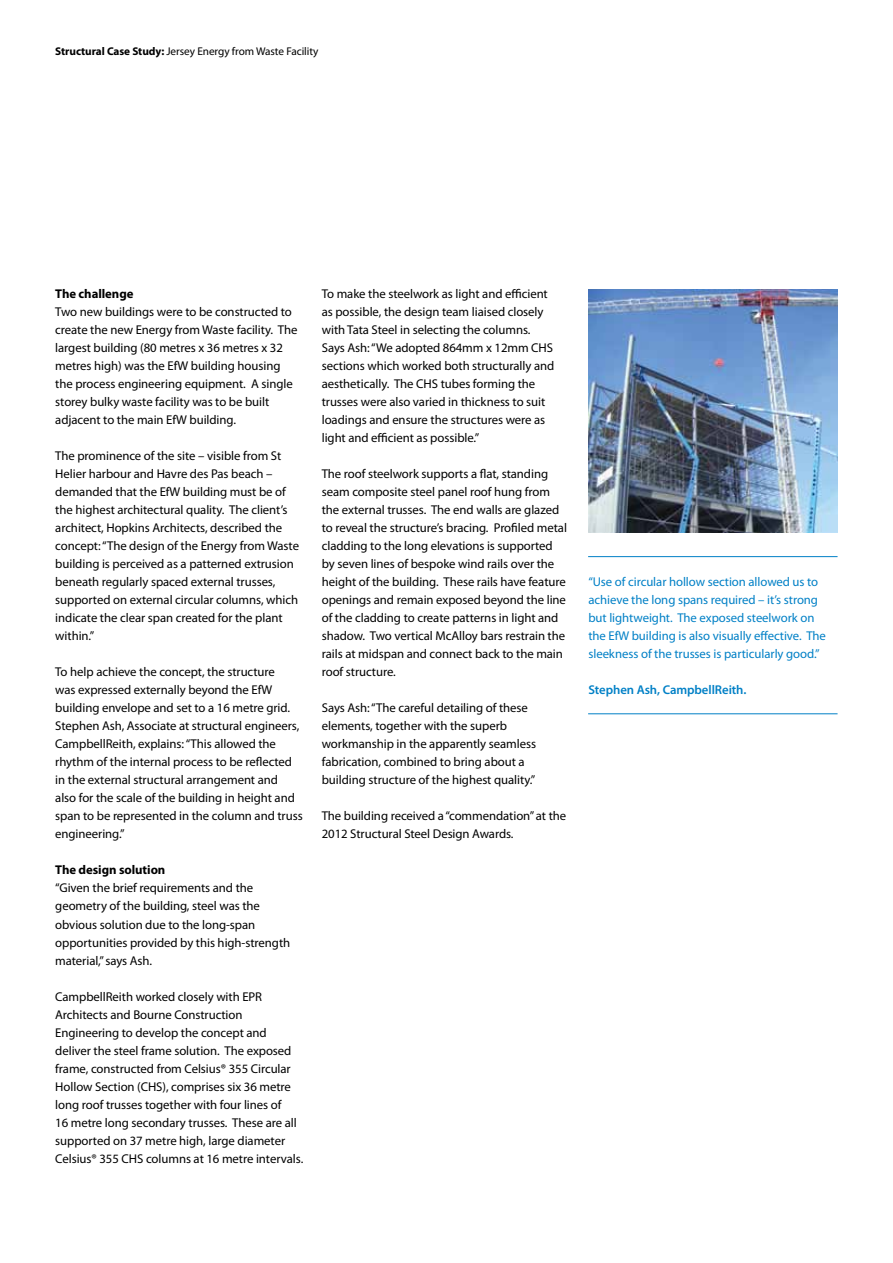
<style>
.page{position:relative;width:893px;height:1263px;background:#fff}
.page>*{position:absolute;margin:0;border:0;box-sizing:border-box;transform-origin:0 0}
.t1{font:12.75px/18px "Myriad Pro";letter-spacing:-.005em;color:#000}
.t2{font:12.75px/18px "Myriad Pro";letter-spacing:-.005em;color:#0080c6}
.t3{font:700 12.75px "Myriad Pro";letter-spacing:-.005em;color:#000}
.t4{font:600 12.75px "Myriad Pro";letter-spacing:-.005em;color:#0080c6}
.t5{font:11.25px "Myriad Pro";letter-spacing:-.005em;color:#000}
.s1{font-weight:700}
</style>
<div class="page">
<img style="left:588px;top:289px;width:250px;height:243px">
<hr style="left:588px;top:556px;width:249px;height:1px;background:#0080c6">
<hr style="left:588px;top:713px;width:249px;height:1px;background:#0080c6">
<p class="t5" style="left:55px;top:45px;width:265px"><span class="s1">Structural Case Study:</span> Jersey Energy from Waste Facility</p>
<p class="t3" style="left:55px;top:286px;width:80px">The challenge</p>
<p class="t1" style="left:55px;top:303px;width:244px">Two new buildings were to be constructed to create the new Energy from Waste facility. The largest building (80 metres x 36 metres x 32 metres high) was the EfW building housing the process engineering equipment. A single storey bulky waste facility was to be built adjacent to the main EfW building.</p>
<p class="t1" style="left:55px;top:447px;width:245px">The prominence of the site – visible from St Helier harbour and Havre des Pas beach – demanded that the EfW building must be of the highest architectural quality. The client’s architect, Hopkins Architects, described the concept: “The design of the Energy from Waste building is perceived as a patterned extrusion beneath regularly spaced external trusses, supported on external circular columns, which indicate the clear span created for the plant within.”</p>
<p class="t1" style="left:55px;top:663px;width:249px">To help achieve the concept, the structure<br>was expressed externally beyond the EfW building envelope and set to a 16 metre grid.<br>Stephen Ash, Associate at structural engineers, CampbellReith, explains: “This allowed the rhythm of the internal process to be reflected in the external structural arrangement and<br>also for the scale of the building in height and span to be represented in the column and truss engineering.”</p>
<p class="t3" style="left:55px;top:862px;width:112px">The design solution</p>
<p class="t1" style="left:55px;top:879px;width:236px">“Given the brief requirements and the geometry of the building, steel was the obvious solution due to the long-span opportunities provided by this high-strength material,” says Ash.</p>
<p class="t1" style="left:55px;top:987px;width:250px">CampbellReith worked closely with EPR Architects and Bourne Construction Engineering to develop the concept and deliver the steel frame solution. The exposed frame, constructed from Celsius® 355 Circular Hollow Section (CHS), comprises six 36 metre long roof trusses together with four lines of<br>16 metre long secondary trusses. These are all supported on 37 metre high, large diameter Celsius® 355 CHS columns at 16 metre intervals.</p>
<p class="t1" style="left:322px;top:285px;width:234px">To make the steelwork as light and efficient as possible, the design team liaised closely with Tata Steel in selecting the columns.<br>Says Ash: “We adopted 864mm x 12mm CHS sections which worked both structurally and aesthetically. The CHS tubes forming the trusses were also varied in thickness to suit loadings and ensure the structures were as light and efficient as possible.”</p>
<p class="t1" style="left:322px;top:465px;width:247px">The roof steelwork supports a flat, standing seam composite steel panel roof hung from the external trusses. The end walls are glazed to reveal the structure’s bracing. Profiled metal cladding to the long elevations is supported by seven lines of bespoke wind rails over the height of the building. These rails have feature openings and remain exposed beyond the line of the cladding to create patterns in light and shadow. Two vertical McAlloy bars restrain the rails at midspan and connect back to the main roof structure.</p>
<p class="t1" style="left:322px;top:699px;width:216px">Says Ash: “The careful detailing of these elements, together with the superb workmanship in the apparently seamless fabrication, combined to bring about a building structure of the highest quality.”</p>
<p class="t1" style="left:322px;top:807px;width:246px">The building received a “commendation” at the<br>2012 Structural Steel Design Awards.</p>
<p class="t2" style="left:588px;top:573px;width:239px">“Use of circular hollow section allowed us to achieve the long spans required – it’s strong but lightweight. The exposed steelwork on the EfW building is also visually effective. The sleekness of the trusses is particularly good.”</p>
<p class="t4" style="left:588px;top:682px;width:160px">Stephen Ash, CampbellReith.</p>
</div>
